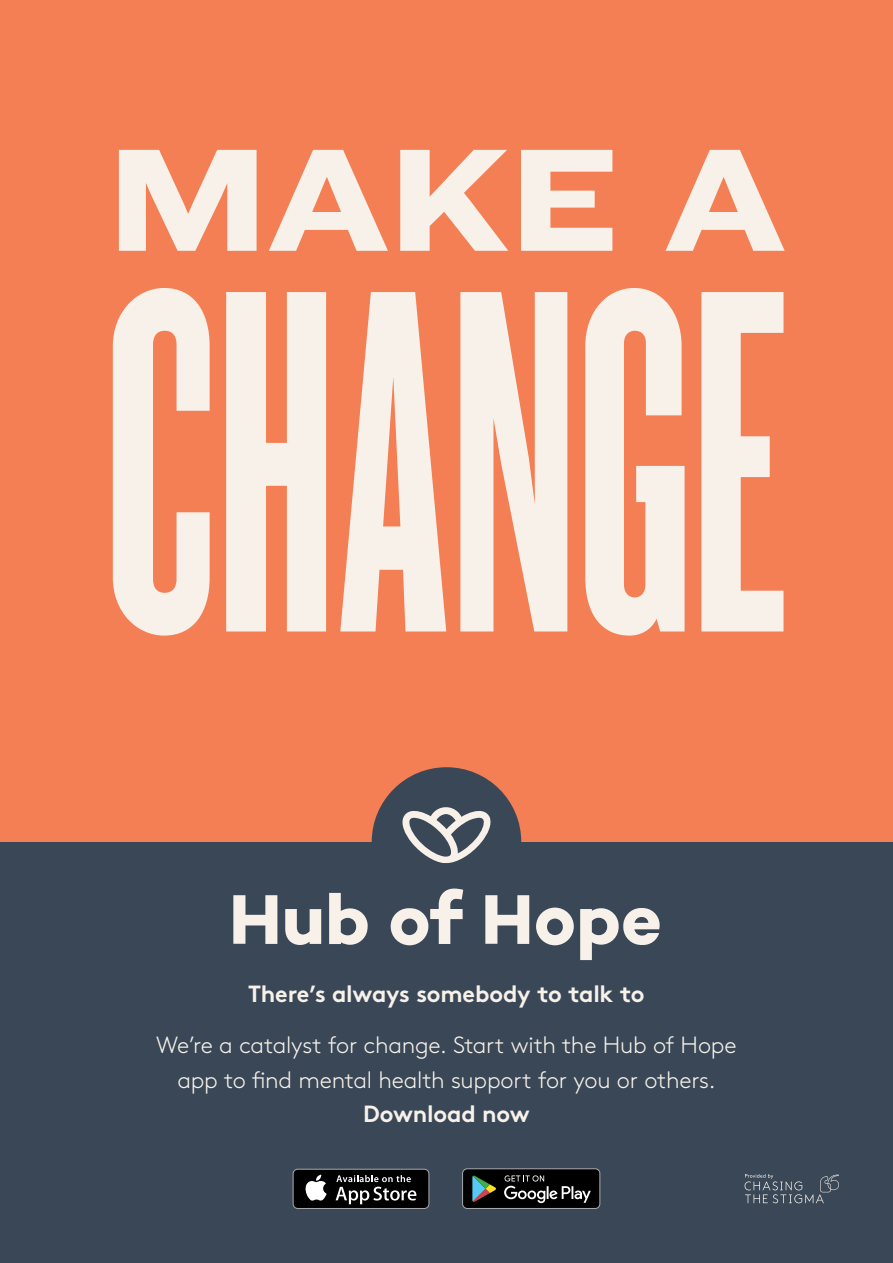
<style>
.page{position:relative;width:893px;height:1263px;background:#fff}
.page>*{position:absolute;margin:0;border:0;box-sizing:border-box;transform-origin:0 0}
.t1{font:509.55px "Knockout HTF66 Full Flyweight";color:#f7f1ea}
.t2{font:151.5px "Knockout HTF53 Heviweight";color:#f7f1ea}
.t3{font:300 23.4px/34px "Brown";letter-spacing:-.01em;color:#f7f1ea;text-align:center}
.t4{font:700 23.4px "Brown";letter-spacing:-.01em;color:#f7f1ea}
</style>
<div class="page">
<div style="left:0;top:0;width:893px;height:842px;background:#f47f54"></div>
<div style="left:372px;top:767px;width:149px;height:150px;background:#394756;border-radius:50%"></div>
<div style="left:0;top:842px;width:893px;height:421px;background:#394756"></div>
<svg style="left:402px;top:807px;width:89px;height:56px"></svg>
<svg style="left:233px;top:895px;width:44px;height:49px"></svg>
<svg style="left:285px;top:909px;width:36px;height:36px"></svg>
<svg style="left:329px;top:893px;width:39px;height:52px"></svg>
<svg style="left:390px;top:888px;width:73px;height:57px"></svg>
<svg style="left:485px;top:895px;width:44px;height:49px"></svg>
<svg style="left:536px;top:907px;width:38px;height:38px"></svg>
<svg style="left:580px;top:908px;width:80px;height:52px"></svg>
<svg style="left:744px;top:1174px;width:95px;height:29px"></svg>
<svg style="left:293px;top:1169px;width:136px;height:40px;background:#343435"></svg>
<svg style="left:462px;top:1168px;width:138px;height:41px;background:#292c2b"></svg>
<p class="t2" style="left:107px;top:117px;width:680px">MAKE A</p>
<p class="t1" style="left:105px;top:211px;width:685px">CHANGE</p>
<p class="t4" style="left:248px;top:975px;width:398px">There’s always somebody to talk to</p>
<p class="t3" style="left:156px;top:1027px;width:582px">We’re a catalyst for change. Start with the Hub of Hope app to find mental health support for you or others.</p>
<p class="t4" style="left:363px;top:1094px;width:168px">Download now</p>
</div>
